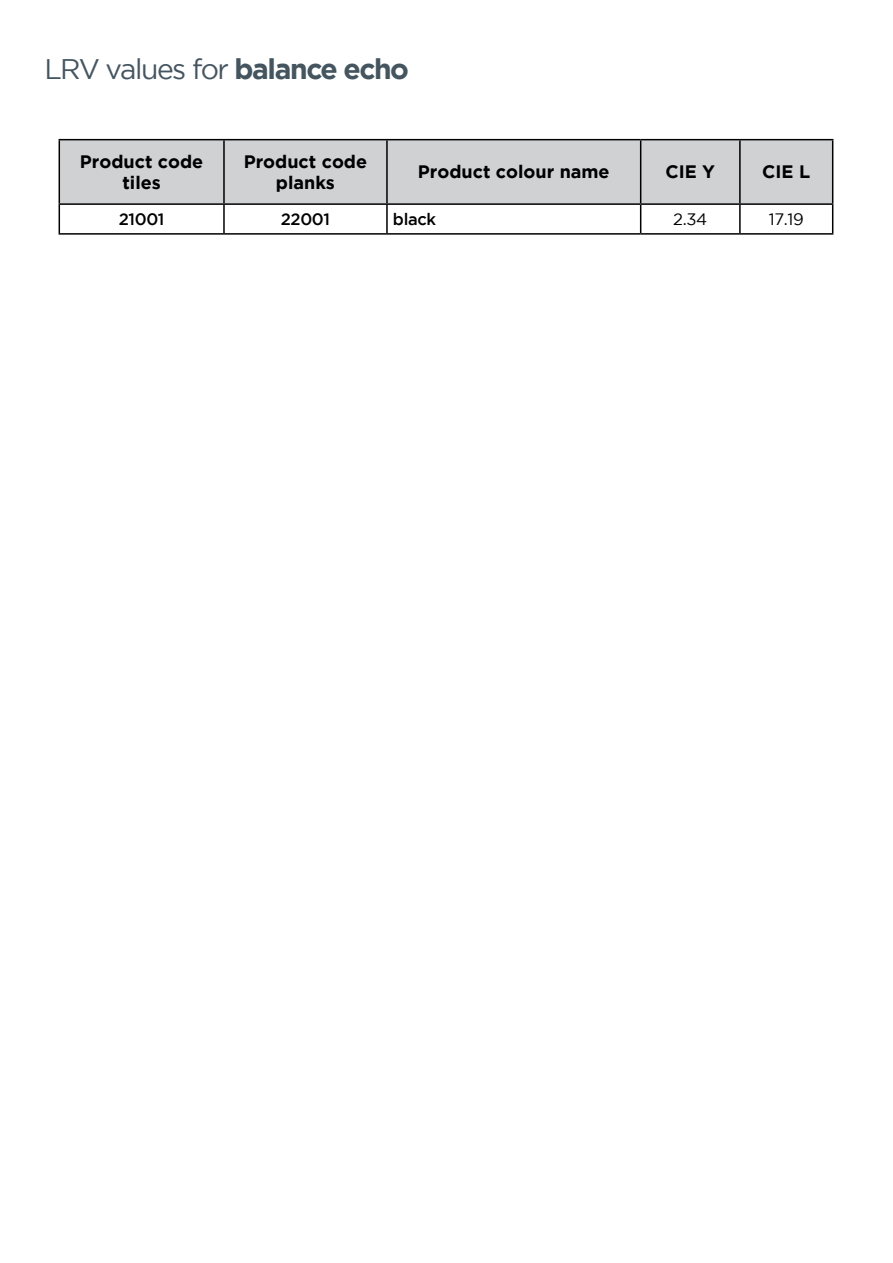
<style>
.page{position:relative;width:893px;height:1263px;background:#fff}
.page>*{position:absolute;margin:0;border:0;box-sizing:border-box;transform-origin:0 0}
.t1{font:28.35px "Gotham";letter-spacing:-.055em;color:#455560}
.t2{font:700 18px/21.6px "Gotham";color:#000;text-align:center}
.t3{font:500 16.5px "Gotham";letter-spacing:-.02em;color:#000}
.t4{font:16.5px "Gotham";color:#000}
.s1{font-weight:700}
</style>
<div class="page">
<div style="left:60px;top:140px;width:772px;height:63px;background:#d0d1d3"></div>
<hr style="left:59px;top:139px;width:165px;height:1px;background:#000">
<hr style="left:59px;top:140px;width:1px;height:63px;background:#000">
<hr style="left:224px;top:139px;width:163px;height:1px;background:#000">
<hr style="left:223px;top:140px;width:2px;height:63px;background:#000">
<hr style="left:387px;top:139px;width:254px;height:1px;background:#000">
<hr style="left:386px;top:140px;width:2px;height:63px;background:#000">
<hr style="left:641px;top:139px;width:99px;height:1px;background:#000">
<hr style="left:640px;top:140px;width:1px;height:63px;background:#000">
<hr style="left:740px;top:139px;width:93px;height:1px;background:#000">
<hr style="left:739px;top:140px;width:2px;height:63px;background:#000">
<hr style="left:832px;top:140px;width:1px;height:63px;background:#000">
<hr style="left:59px;top:203px;width:165px;height:2px;background:#000">
<svg style="left:59px;top:205px;width:1px;height:28px"></svg>
<hr style="left:224px;top:203px;width:163px;height:2px;background:#000">
<hr style="left:223px;top:205px;width:2px;height:28px;background:#000">
<hr style="left:387px;top:203px;width:254px;height:2px;background:#000">
<hr style="left:386px;top:205px;width:2px;height:28px;background:#000">
<hr style="left:641px;top:203px;width:99px;height:2px;background:#000">
<svg style="left:640px;top:205px;width:1px;height:28px"></svg>
<hr style="left:740px;top:203px;width:93px;height:2px;background:#000">
<hr style="left:739px;top:205px;width:2px;height:28px;background:#000">
<svg style="left:832px;top:205px;width:1px;height:28px"></svg>
<hr style="left:59px;top:233px;width:165px;height:2px;background:#000">
<hr style="left:224px;top:233px;width:163px;height:2px;background:#000">
<hr style="left:387px;top:233px;width:254px;height:2px;background:#000">
<hr style="left:641px;top:233px;width:99px;height:2px;background:#000">
<hr style="left:740px;top:233px;width:93px;height:2px;background:#000">
<h1 class="t1" style="left:44px;top:54px;width:366px">LRV values for <span class="s1">balance echo</span></h1>
<p class="t2" style="left:80px;top:150px;width:125px">Product code tiles</p>
<p class="t2" style="left:244px;top:150px;width:125px">Product code planks</p>
<p class="t2" style="left:418px;top:161px;width:193px">Product colour name</p>
<p class="t2" style="left:665px;top:161px;width:51px">CIE Y</p>
<p class="t2" style="left:762px;top:161px;width:49px">CIE L</p>
<p class="t3" style="left:119px;top:210px;width:47px">21001</p>
<p class="t3" style="left:281px;top:210px;width:51px">22001</p>
<p class="t3" style="left:393px;top:210px;width:45px">black</p>
<p class="t4" style="left:673px;top:210px;width:36px">2.34</p>
<p class="t4" style="left:769px;top:210px;width:37px">17.19</p>
</div>
